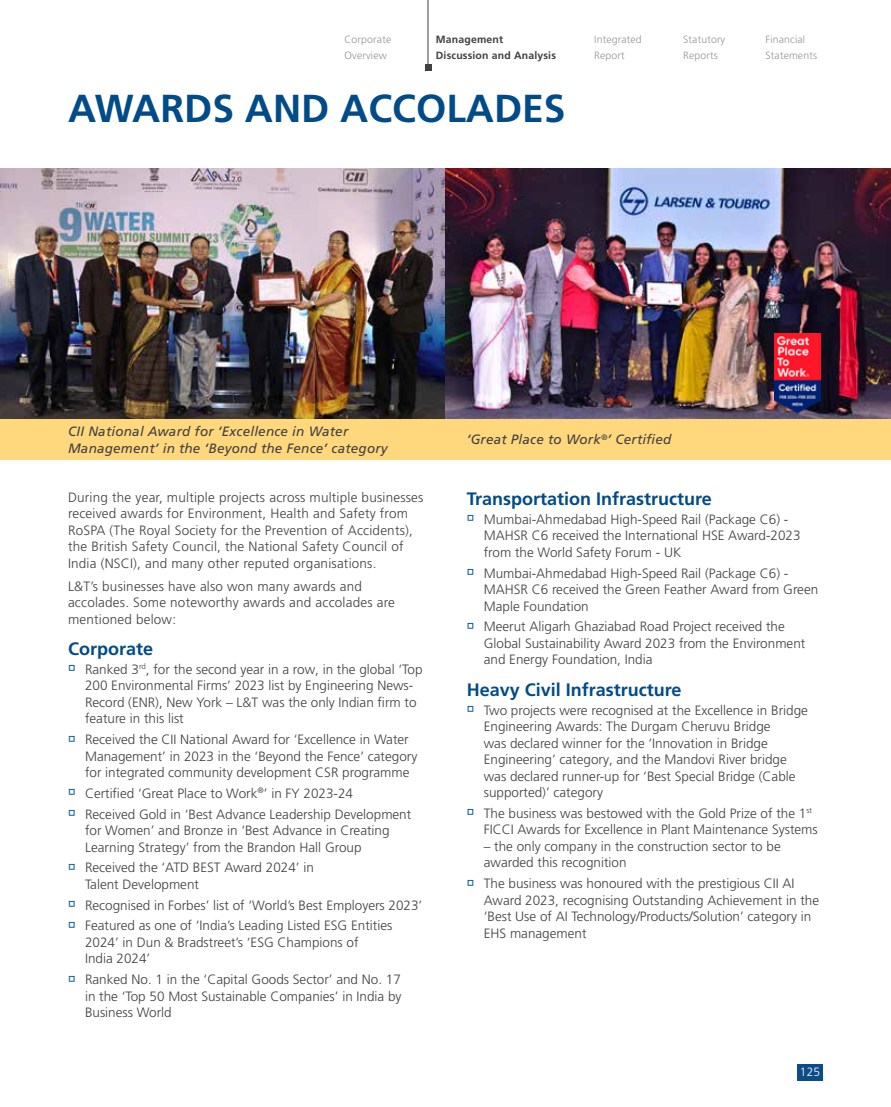
<style>
.page{position:relative;width:891px;height:1107px;background:#fff}
.page>*{position:absolute;margin:0;border:0;box-sizing:border-box;transform-origin:0 0}
.t1{font:700 39px "Frutiger LT Pro";color:#004b88}
.t2{font:700 18px "Frutiger LT Pro";color:#004b88}
.t3{font:300 13.5px/16.5px "Frutiger LT Pro";color:#414042}
.t4{font:italic 13.5px/16.5px "Frutiger LT Pro";letter-spacing:.015em;color:#414042}
.t5{font:300 12px "Frutiger LT Pro";color:#fff}
.t6{font:300 10.5px/16.5px "Frutiger LT Pro";letter-spacing:.015em;color:#939598}
.t7{font:700 10.5px/16.5px "Frutiger LT Pro";letter-spacing:.015em;color:#414042}
.s1{color:#005691}
</style>
<div class="page">
<div style="left:0;top:419px;width:891px;height:41px;background:#ffd77d"></div>
<hr style="left:428px;top:0;width:1px;height:64px;background:#414042">
<svg style="left:425px;top:64px;width:6px;height:6px"></svg>
<div style="left:797px;top:1064px;width:26px;height:16px;background:#0c4d89"></div>
<img style="left:0;top:168px;width:446px;height:251px">
<img style="left:446px;top:168px;width:445px;height:251px">
<img style="left:774px;top:334px;width:46px;height:78px">
<p class="t7" style="left:436px;top:31px;width:122px">Management<br>Discussion and Analysis</p>
<p class="t6" style="left:766px;top:31px;width:53px">Financial<br>Statements</p>
<p class="t6" style="left:594px;top:31px;width:49px">Integrated<br>Report</p>
<p class="t6" style="left:344px;top:31px;width:48px">Corporate<br>Overview</p>
<p class="t6" style="left:683px;top:31px;width:44px">Statutory<br>Reports</p>
<h1 class="t1" style="left:68px;top:86px;width:499px">AWARDS AND ACCOLADES</h1>
<p class="t4" style="left:68px;top:423px;width:321px">CII National Award for ‘Excellence in Water<br>Management’ in the ‘Beyond the Fence’ category</p>
<p class="t3" style="left:68px;top:489px;width:357px">During the year, multiple projects across multiple businesses received awards for Environment, Health and Safety from RoSPA (The Royal Society for the Prevention of Accidents), the British Safety Council, the National Safety Council of India (NSCI), and many other reputed organisations.</p>
<p class="t3" style="left:68px;top:578px;width:328px">L&amp;T’s businesses have also won many awards and accolades. Some noteworthy awards and accolades are mentioned below:</p>
<h2 class="t2" style="left:68px;top:639px;width:87px">Corporate</h2>
<p class="t3" style="left:85px;top:661px;width:339px;text-indent:-17px"><span class="s1">→</span> Ranked 3<sup>rd</sup>, for the second year in a row, in the global ‘Top 200 Environmental Firms’ 2023 list by Engineering News-Record (ENR), New York – L&amp;T was the only Indian firm to feature in this list</p>
<p class="t3" style="left:85px;top:731px;width:334px;text-indent:-17px"><span class="s1">→</span> Received the CII National Award for ‘Excellence in Water<br>Management’ in 2023 in the ‘Beyond the Fence’ category for integrated community development CSR programme</p>
<p class="t3" style="left:68px;top:785px;width:287px"><span class="s1">→</span> Certified ‘Great Place to Work<sup>®</sup>’ in FY 2023-24</p>
<p class="t3" style="left:85px;top:806px;width:328px;text-indent:-17px"><span class="s1">→</span> Received Gold in ‘Best Advance Leadership Development for Women’ and Bronze in ‘Best Advance in Creating<br>Learning Strategy’ from the Brandon Hall Group</p>
<p class="t3" style="left:85px;top:860px;width:230px;text-indent:-17px"><span class="s1">→</span> Received the ‘ATD BEST Award 2024’ in<br>Talent Development</p>
<p class="t3" style="left:68px;top:897px;width:356px"><span class="s1">→</span> Recognised in Forbes’ list of ‘World’s Best Employers 2023’</p>
<p class="t3" style="left:85px;top:918px;width:309px;text-indent:-17px"><span class="s1">→</span> Featured as one of ‘India’s Leading Listed ESG Entities<br>2024’ in Dun &amp; Bradstreet’s ‘ESG Champions of<br>India 2024’</p>
<p class="t3" style="left:85px;top:971px;width:318px;text-align:justify;text-indent:-17px"><span class="s1">→</span> Ranked No. 1 in the ‘Capital Goods Sector’ and No. 17 in the ‘Top 50 Most Sustainable Companies’ in India by Business World</p>
<p class="t4" style="left:467px;top:432px;width:206px">‘Great Place to Work<sup>®</sup>’ Certified</p>
<h2 class="t2" style="left:467px;top:488px;width:247px">Transportation Infrastructure</h2>
<p class="t3" style="left:484px;top:511px;width:318px;text-indent:-17px"><span class="s1">→</span> Mumbai-Ahmedabad High-Speed Rail (Package C6) -<br>MAHSR C6 received the International HSE Award-2023 from the World Safety Forum - UK</p>
<p class="t3" style="left:484px;top:565px;width:336px;text-indent:-17px"><span class="s1">→</span> Mumbai-Ahmedabad High-Speed Rail (Package C6) -<br>MAHSR C6 received the Green Feather Award from Green<br>Maple Foundation</p>
<p class="t3" style="left:484px;top:619px;width:323px;text-indent:-17px"><span class="s1">→</span> Meerut Aligarh Ghaziabad Road Project received the<br>Global Sustainability Award 2023 from the Environment and Energy Foundation, India</p>
<h2 class="t2" style="left:467px;top:679px;width:216px">Heavy Civil Infrastructure</h2>
<p class="t3" style="left:484px;top:702px;width:326px;text-indent:-17px"><span class="s1">→</span> Two projects were recognised at the Excellence in Bridge Engineering Awards: The Durgam Cheruvu Bridge<br>was declared winner for the ‘Innovation in Bridge Engineering’ category, and the Mandovi River bridge was declared runner-up for ‘Best Special Bridge (Cable supported)’ category</p>
<p class="t3" style="left:484px;top:805px;width:336px;text-indent:-17px"><span class="s1">→</span> The business was bestowed with the Gold Prize of the 1<sup>st<br></sup>FICCI Awards for Excellence in Plant Maintenance Systems</p>
<p class="t3" style="left:484px;top:838px;width:299px">– the only company in the construction sector to be awarded this recognition</p>
<p class="t3" style="left:484px;top:875px;width:337px;text-indent:-17px"><span class="s1">→</span> The business was honoured with the prestigious CII AI Award 2023, recognising Outstanding Achievement in the ‘Best Use of AI Technology/Products/Solution’ category in EHS management</p>
<p class="t5" style="left:800px;top:1065px;width:22px">125</p>
</div>
